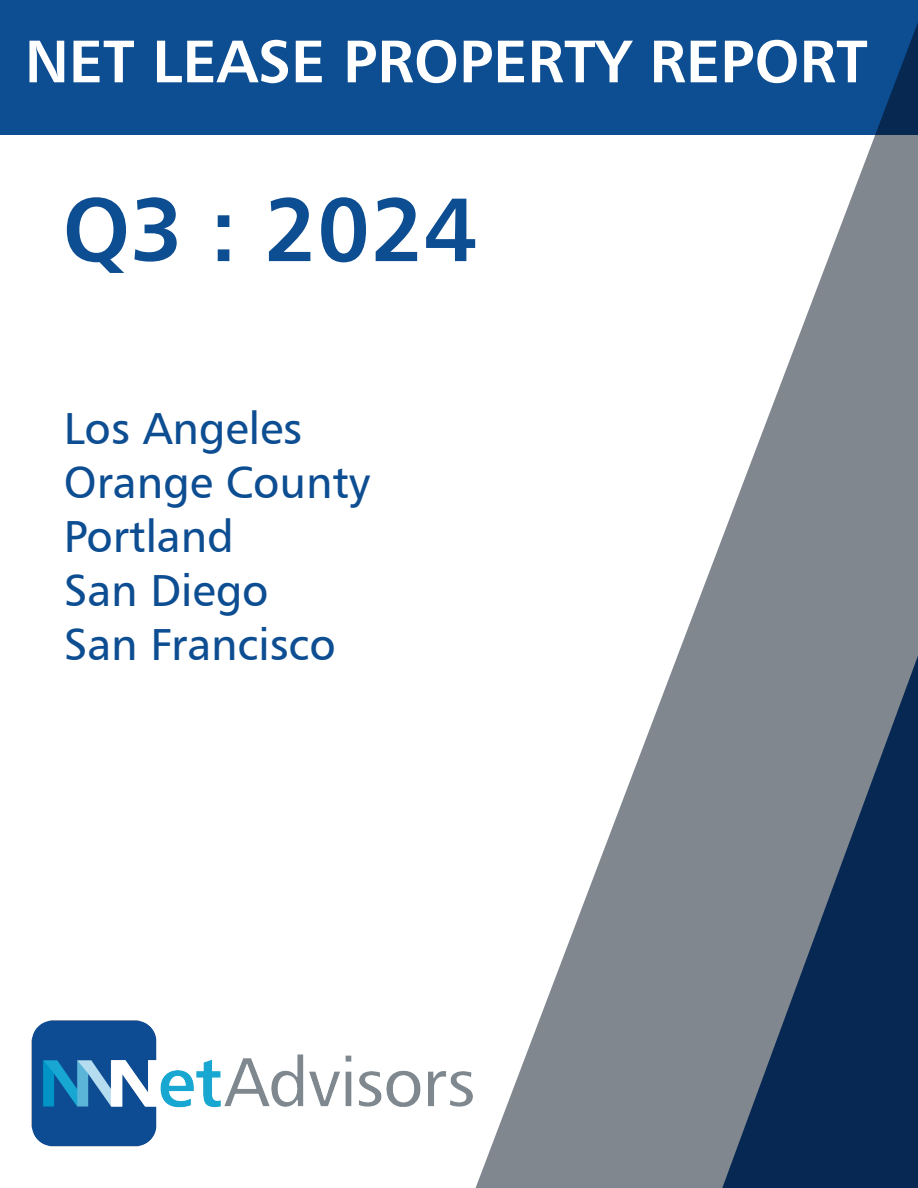
<style>
.page{position:relative;width:918px;height:1188px;background:#fff}
.page>*{position:absolute;margin:0;border:0;box-sizing:border-box;transform-origin:0 0}
.t1{font:90px "Humanist 777 BT Bold B";color:#0d4d91}
.t2{font:60px "Humanist 777 BT Bold B";color:#fff}
.t3{font:45px/54px "Humanist 777 BT Roman B";color:#0d4d91}
</style>
<div class="page">
<div style="left:0;top:0;width:918px;height:135px;background:#0d4d91"></div>
<img style="left:31px;top:1020px;width:422px;height:127px">
<svg style="left:453px;top:22px;width:465px;height:1166px"></svg>
<svg style="left:721px;top:619px;width:197px;height:569px;background:#475a72"></svg>
<h2 class="t2" style="left:25px;top:24px;width:844px">NET LEASE PROPERTY REPORT</h2>
<h1 class="t1" style="left:63px;top:173px;width:416px">Q3 : 2024</h1>
<p class="t3" style="left:64px;top:401px;width:308px">Los Angeles<br>Orange County<br>Portland<br>San Diego<br>San Francisco</p>
</div>
